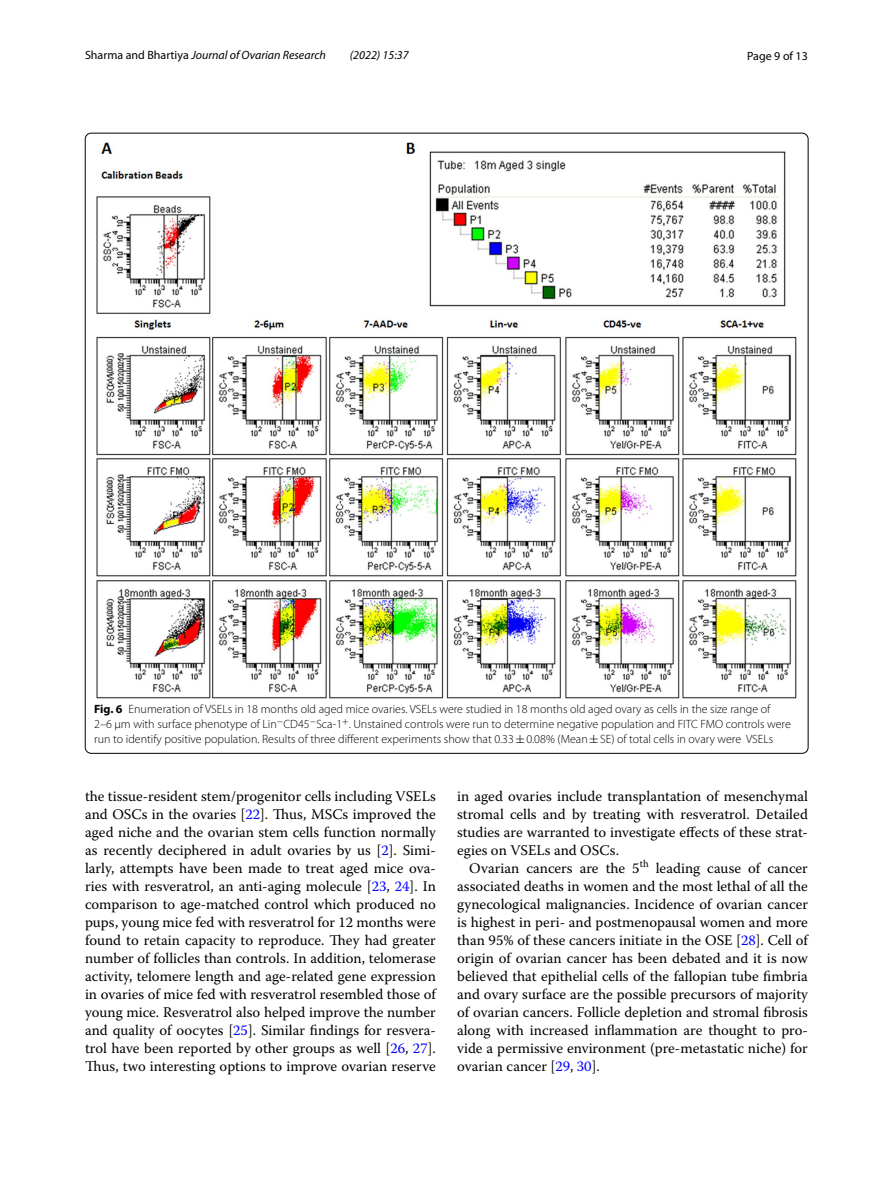
<style>
.page{position:relative;width:893px;height:1187px;background:#fff}
.page>*{position:absolute;margin:0;border:0;box-sizing:border-box;transform-origin:0 0}
.t1{font:14.7px/18px "Warnock Pro";color:#000;text-align:justify}
.t2{font:300 12px/15px "Myriad Pro";color:#000}
.t3{font:italic 12px "Myriad Pro";color:#000}
.t4{font:12px "Myriad Pro";color:#000}
.s1{font-style:normal}
.s2{font-weight:700}
.s3{font-family:"MTSY";font-weight:400}
.s4{color:#00f}
</style>
<div class="page">
<img style="left:96px;top:142px;width:701px;height:556px">
<p class="t3" style="left:85px;top:48px;width:242px"><span class="s1">Sharma and Bhartiya</span> Journal of Ovarian Research</p>
<p class="t3" style="left:350px;top:48px;width:60px">(2022) 15:37</p>
<p class="t4" style="left:747px;top:48px;width:62px">Page 9 of 13</p>
<p class="t2" style="left:94px;top:702px;width:698px"><span class="s2">Fig. 6</span> Enumeration of VSELs in 18 months old aged mice ovaries. VSELs were studied in 18 months old aged ovary as cells in the size range of<br>2–6 µm with surface phenotype of Lin<sup>−</sup>CD45<sup>−</sup>Sca-1<sup>+</sup>. Unstained controls were run to determine negative population and FITC FMO controls were run to identify positive population. Results of three different experiments show that 0.33<span class="s3">±</span>0.08% (Mean<span class="s3">±</span>SE) of total cells in ovary were VSELs</p>
<p class="t1" style="left:85px;top:786px;width:352px">the tissue-resident stem/progenitor cells including VSELs and OSCs in the ovaries [<span class="s4">22</span>]. Thus, MSCs improved the aged niche and the ovarian stem cells function normally as recently deciphered in adult ovaries by us [<span class="s4">2</span>]. Simi&shy;larly, attempts have been made to treat aged mice ova&shy;ries with resveratrol, an anti-aging molecule [<span class="s4">23</span>, <span class="s4">24</span>]. In comparison to age-matched control which produced no pups, young mice fed with resveratrol for 12 months were found to retain capacity to reproduce. They had greater number of follicles than controls. In addition, telomerase activity, telomere length and age-related gene expression in ovaries of mice fed with resveratrol resembled those of young mice. Resveratrol also helped improve the number and quality of oocytes [<span class="s4">25</span>]. Similar findings for resvera&shy;trol have been reported by other groups as well [<span class="s4">26</span>, <span class="s4">27</span>].<br>Thus, two interesting options to improve ovarian reserve</p>
<p class="t1" style="left:457px;top:786px;width:352px">in aged ovaries include transplantation of mesenchymal stromal cells and by treating with resveratrol. Detailed studies are warranted to investigate effects of these strat&shy;egies on VSELs and OSCs.</p>
<p class="t1" style="left:457px;top:858px;width:352px;text-indent:12px">Ovarian cancers are the 5<sup>th</sup> leading cause of cancer associated deaths in women and the most lethal of all the gynecological malignancies. Incidence of ovarian cancer is highest in peri- and postmenopausal women and more than 95% of these cancers initiate in the OSE [<span class="s4">28</span>]. Cell of origin of ovarian cancer has been debated and it is now believed that epithelial cells of the fallopian tube fimbria and ovary surface are the possible precursors of majority of ovarian cancers. Follicle depletion and stromal fibrosis along with increased inflammation are thought to pro&shy;vide a permissive environment (pre-metastatic niche) for ovarian cancer [<span class="s4">29</span>, <span class="s4">30</span>].</p>
</div>
